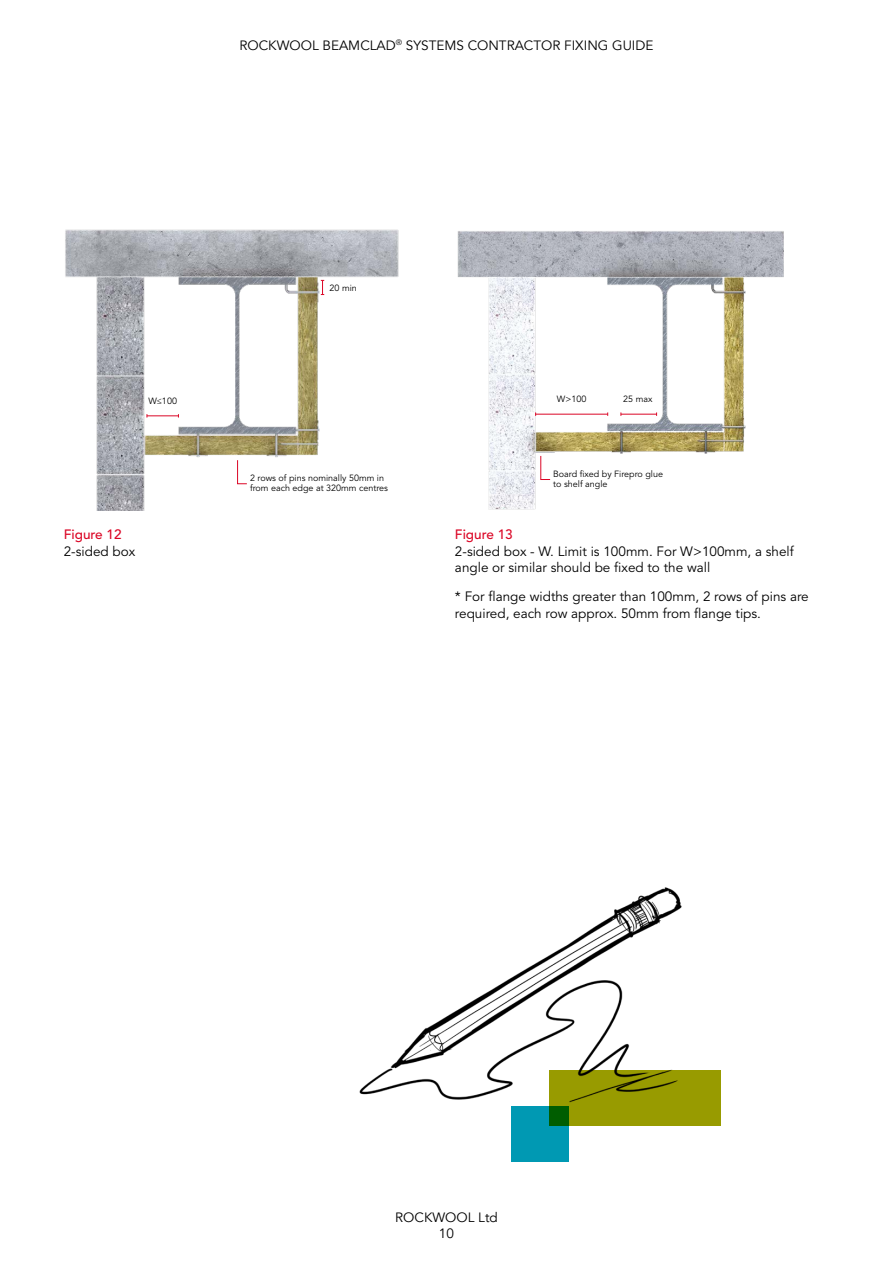
<style>
.page{position:relative;width:893px;height:1263px;background:#fff}
.page>*{position:absolute;margin:0;border:0;box-sizing:border-box;transform-origin:0 0}
.t1{font:13.5px/16.5px "Avenir LT Std";color:#000}
.t2{font:13.5px/16.2px "Avenir";color:#000;text-align:center}
.t3{font:500 13.5px "Avenir LT Std";color:#db0626}
.t4{font:9px/10.5px "Avenir LT Std";color:#000}
</style>
<div class="page">
<img style="left:457px;top:231px;width:327px;height:279px">
<div style="left:511px;top:1107px;width:57px;height:55px;background:#0099b3"></div>
<img style="left:359px;top:887px;width:362px;height:238px">
<img style="left:65px;top:229px;width:334px;height:282px">
<hr style="left:147px;top:415px;width:31px;height:1px;background:#db0626">
<hr style="left:536px;top:414px;width:72px;height:1px;background:#db0626">
<hr style="left:621px;top:414px;width:36px;height:1px;background:#db0626">
<svg style="left:321px;top:280px;width:3px;height:15px"></svg>
<svg style="left:237px;top:459px;width:11px;height:25px"></svg>
<svg style="left:540px;top:455px;width:11px;height:25px"></svg>
<p class="t2" style="left:239px;top:37px;width:415px">ROCKWOOL BEAMCLAD<sup>®</sup> SYSTEMS CONTRACTOR FIXING GUIDE</p>
<p class="t4" style="left:330px;top:283px;width:29px">20 min</p>
<p class="t4" style="left:148px;top:396px;width:30px">W≤100</p>
<p class="t4" style="left:557px;top:394px;width:31px">W&gt;100</p>
<p class="t4" style="left:623px;top:394px;width:31px">25 max</p>
<p class="t3" style="left:64px;top:527px;width:59px">Figure 12</p>
<p class="t1" style="left:64px;top:543px;width:73px">2-sided box</p>
<p class="t4" style="left:250px;top:473px;width:140px">2 rows of pins nominally 50mm in from each edge at 320mm centres</p>
<p class="t4" style="left:553px;top:468px;width:111px">Board fixed by Firepro glue to shelf angle</p>
<p class="t3" style="left:455px;top:527px;width:59px">Figure 13</p>
<p class="t1" style="left:455px;top:543px;width:340px">2-sided box - W. Limit is 100mm. For W&gt;100mm, a shelf angle or similar should be fixed to the wall</p>
<p class="t1" style="left:455px;top:589px;width:355px">* For flange widths greater than 100mm, 2 rows of pins are required, each row approx. 50mm from flange tips.</p>
<p class="t2" style="left:395px;top:1209px;width:104px">ROCKWOOL Ltd<br>10</p>
</div>
